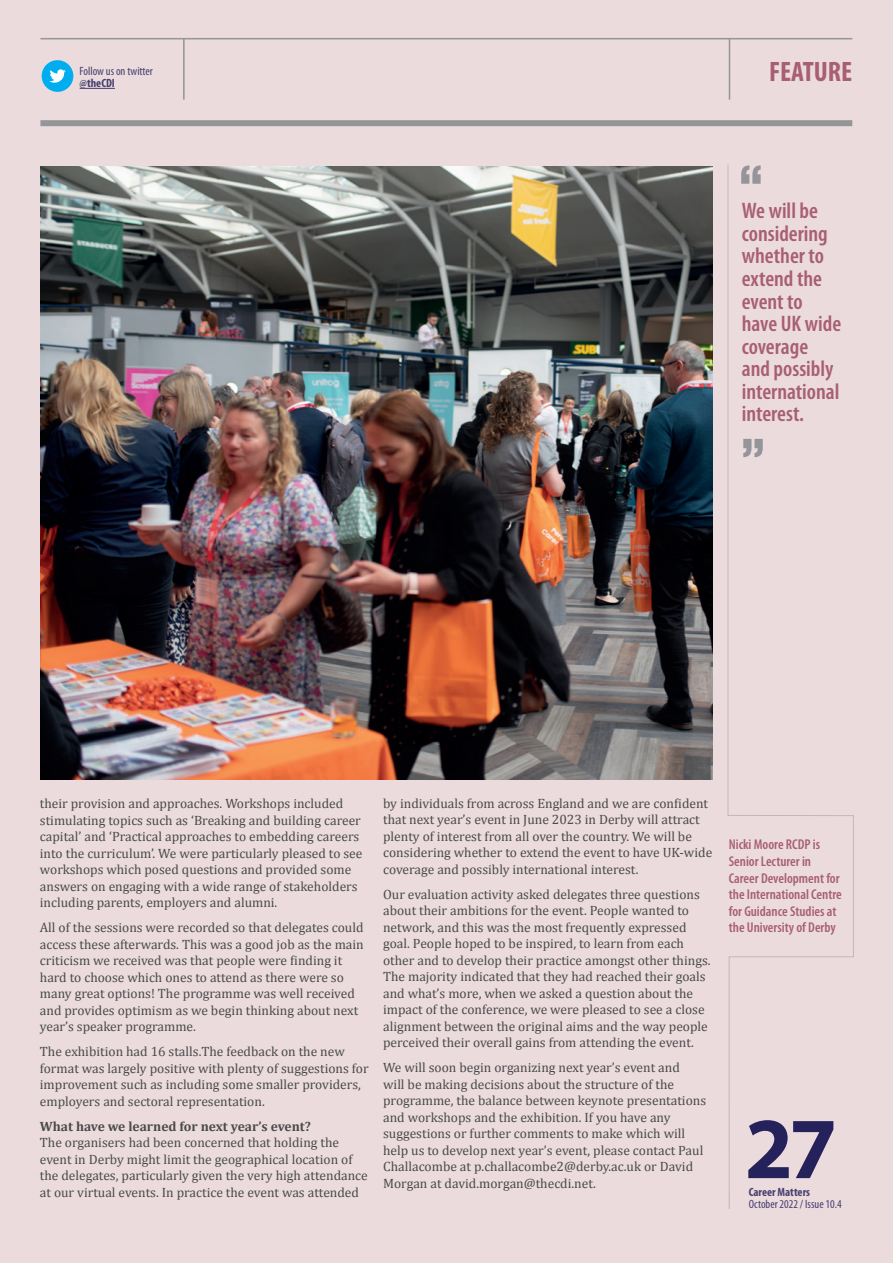
<style>
.page{position:relative;width:893px;height:1263px;background:#ebdbdd}
.page>*{position:absolute;margin:0;border:0;box-sizing:border-box;transform-origin:0 0}
.t1{font:700 87.75px "Myriad Pro";color:#25215b}
.t2{font:700 condensed 28.2px "Myriad Pro";color:#a85e74}
.t3{font:600 condensed 22.5px/22.5px "Myriad Pro";color:#a85e74}
.t4{font:600 condensed 14.25px/16.5px "Myriad Pro";color:#a85e74}
.t5{font:13.5px/16.5px "Cambria";color:#494a4b}
.t6{font:700 13.5px "Cambria";color:#494a4b}
.t7{font:condensed 12px "Myriad Pro";color:#463f6f}
.t8{font:700 condensed 12px "Myriad Pro";color:#463f6f}
</style>
<div class="page">
<hr style="left:40px;top:38px;width:812px;height:1px;background:#939598">
<div style="left:40px;top:120px;width:812px;height:6px;background:#939598"></div>
<hr style="left:729px;top:39px;width:1px;height:61px;background:#939598">
<hr style="left:183px;top:39px;width:2px;height:61px;background:#939598">
<svg style="left:727px;top:164px;width:127px;height:1045px"></svg>
<hr style="left:80px;top:88px;width:35px;height:1px;background:#463f6f">
<div style="left:42px;top:60px;width:31px;height:32px;background:#00aeef;border-radius:50%"></div>
<svg style="left:49px;top:69px;width:17px;height:14px"></svg>
<img style="left:41px;top:166px;width:671px;height:613px">
<p class="t7" style="left:80px;top:65px;width:75px">Follow us on twitter</p>
<p class="t8" style="left:80px;top:77px;width:37px">@theCDI</p>
<h2 class="t2" style="left:769px;top:56px;width:85px">FEATURE</h2>
<h3 class="t3" style="left:742px;top:200px;width:101px">We will be considering whether to extend the event to have UK wide coverage and possibly international interest.</h3>
<p class="t5" style="left:40px;top:795px;width:324px">their provision and approaches. Workshops included stimulating topics such as ‘Breaking and building career capital’ and ‘Practical approaches to embedding careers into the curriculum’. We were particularly pleased to see workshops which posed questions and provided some answers on engaging with a wide range of stakeholders including parents, employers and alumni.</p>
<p class="t5" style="left:40px;top:919px;width:325px">All of the sessions were recorded so that delegates could access these afterwards. This was a good job as the main criticism we received was that people were finding it hard to choose which ones to attend as there were so many great options! The programme was well received and provides optimism as we begin thinking about next year’s speaker programme.</p>
<p class="t5" style="left:40px;top:1043px;width:330px">The exhibition had 16 stalls.The feedback on the new format was largely positive with plenty of suggestions for improvement such as including some smaller providers, employers and sectoral representation.</p>
<p class="t6" style="left:40px;top:1118px;width:272px">What have we learned for next year’s event?</p>
<p class="t5" style="left:40px;top:1134px;width:329px">The organisers had been concerned that holding the event in Derby might limit the geographical location of the delegates, particularly given the very high attendance at our virtual events. In practice the event was attended</p>
<p class="t5" style="left:383px;top:795px;width:331px">by individuals from across England and we are confident that next year’s event in June 2023 in Derby will attract plenty of interest from all over the country. We will be considering whether to extend the event to have UK-wide coverage and possibly international interest.</p>
<p class="t5" style="left:383px;top:886px;width:329px">Our evaluation activity asked delegates three questions about their ambitions for the event. People wanted to network, and this was the most frequently expressed goal. People hoped to be inspired, to learn from each other and to develop their practice amongst other things.<br>The majority indicated that they had reached their goals and what’s more, when we asked a question about the impact of the conference, we were pleased to see a close alignment between the original aims and the way people perceived their overall gains from attending the event.</p>
<p class="t5" style="left:383px;top:1059px;width:325px">We will soon begin organizing next year’s event and<br>will be making decisions about the structure of the programme, the balance between keynote presentations and workshops and the exhibition. If you have any suggestions or further comments to make which will help us to develop next year’s event, please contact Paul Challacombe at p.challacombe2@derby.ac.uk or David Morgan at david.morgan@thecdi.net.</p>
<p class="t4" style="left:729px;top:837px;width:115px">Nicki Moore RCDP is<br>Senior Lecturer in<br>Career Development for the International Centre for Guidance Studies at the University of Derby</p>
<h1 class="t1" style="left:744px;top:1099px;width:94px">27</h1>
<p class="t8" style="left:749px;top:1185px;width:63px">Career Matters</p>
<p class="t7" style="left:749px;top:1198px;width:94px">October 2022 / Issue 10.4</p>
</div>
